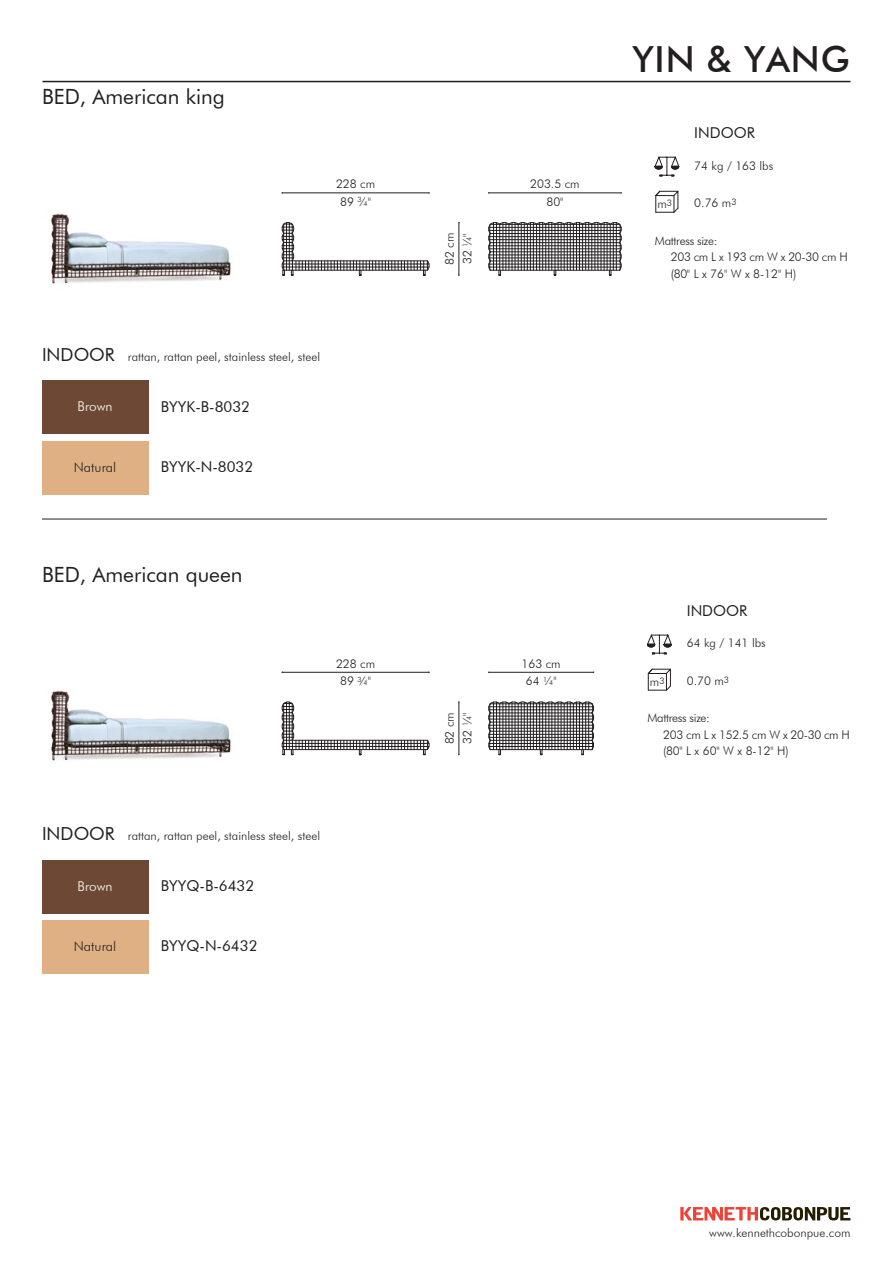
<style>
.page{position:relative;width:893px;height:1263px;background:#fff}
.page>*{position:absolute;margin:0;border:0;box-sizing:border-box;transform-origin:0 0}
.t1{font:500 36px "Futura BT";letter-spacing:.025em;color:#231f20}
.t2{font:21px "Futura BT";color:#231f20}
.t3{font:15px "Futura BT";color:#231f20}
.t4{font:300 13.5px "Futura BT";color:#231f20}
.t5{font:300 13.5px "Futura BT";color:#fff}
.t6{font:300 12px/17.7px "Futura BT";color:#231f20;text-align:center}
.t7{font:300 12px/16.5px "Futura BT";letter-spacing:-.025em;color:#231f20}
.s1{font-size:7.2px}
.s2{font-weight:400;font-size:18px}
.s3{font-size:9px}
</style>
<div class="page">
<svg style="left:680px;top:1207px;width:170px;height:13px"></svg>
<hr style="left:43px;top:81px;width:807px;height:1px;background:#231f20">
<hr style="left:42px;top:519px;width:785px;height:1px;background:#231f20">
<img style="left:51px;top:213px;width:180px;height:71px">
<img style="left:51px;top:690px;width:180px;height:71px">
<hr style="left:282px;top:672px;width:147px;height:1px;background:#231f20">
<hr style="left:459px;top:702px;width:1px;height:53px;background:#231f20">
<svg style="left:282px;top:701px;width:148px;height:54px"></svg>
<hr style="left:489px;top:672px;width:105px;height:1px;background:#231f20">
<svg style="left:488px;top:701px;width:106px;height:54px"></svg>
<hr style="left:489px;top:734px;width:104px;height:1px;background:#231f20">
<hr style="left:533px;top:702px;width:1px;height:48px;background:#231f20">
<hr style="left:530px;top:702px;width:1px;height:48px;background:#231f20">
<hr style="left:524px;top:702px;width:1px;height:48px;background:#231f20">
<hr style="left:521px;top:702px;width:1px;height:48px;background:#231f20">
<hr style="left:515px;top:702px;width:1px;height:48px;background:#231f20">
<hr style="left:512px;top:702px;width:1px;height:48px;background:#231f20">
<hr style="left:506px;top:702px;width:1px;height:48px;background:#231f20">
<hr style="left:503px;top:702px;width:1px;height:48px;background:#231f20">
<hr style="left:496px;top:702px;width:1px;height:48px;background:#231f20">
<hr style="left:493px;top:702px;width:1px;height:48px;background:#231f20">
<hr style="left:282px;top:193px;width:147px;height:1px;background:#231f20">
<hr style="left:459px;top:222px;width:1px;height:53px;background:#231f20">
<svg style="left:282px;top:222px;width:148px;height:54px"></svg>
<hr style="left:489px;top:193px;width:132px;height:1px;background:#231f20">
<svg style="left:488px;top:222px;width:134px;height:54px"></svg>
<hr style="left:585px;top:223px;width:1px;height:47px;background:#231f20">
<hr style="left:588px;top:223px;width:1px;height:47px;background:#231f20">
<hr style="left:582px;top:224px;width:1px;height:46px;background:#231f20">
<div style="left:42px;top:381px;width:106px;height:53px;background:#6d4834"></div>
<div style="left:42px;top:441px;width:106px;height:53px;background:#deb084"></div>
<div style="left:42px;top:860px;width:106px;height:53px;background:#6d4834"></div>
<div style="left:42px;top:920px;width:106px;height:54px;background:#deb084"></div>
<svg style="left:647px;top:634px;width:25px;height:20px"></svg>
<svg style="left:647px;top:668px;width:24px;height:23px"></svg>
<svg style="left:654px;top:156px;width:25px;height:20px"></svg>
<svg style="left:655px;top:190px;width:24px;height:23px"></svg>
<h2 class="t2" style="left:42px;top:84px;width:184px">BED, American king</h2>
<p class="t6" style="left:336px;top:175px;width:41px">228 cm<br>89 <sup>3</sup>⁄<span class="s1">4</span>"</p>
<p class="t6" style="left:42px;top:348px;width:280px"><span class="s2">INDOOR</span> rattan, rattan peel, stainless steel, steel</p>
<p class="t5" style="left:78px;top:398px;width:37px">Brown</p>
<p class="t3" style="left:161px;top:397px;width:91px">BYYK-B-8032</p>
<p class="t4" style="left:74px;top:459px;width:44px">Natural</p>
<p class="t3" style="left:161px;top:458px;width:94px">BYYK-N-8032</p>
<h2 class="t2" style="left:42px;top:562px;width:202px">BED, American queen</h2>
<p class="t6" style="left:336px;top:654px;width:41px">228 cm<br>89 <sup>3</sup>⁄<span class="s1">4</span>"</p>
<p class="t6" style="left:42px;top:827px;width:280px"><span class="s2">INDOOR</span> rattan, rattan peel, stainless steel, steel</p>
<p class="t5" style="left:78px;top:878px;width:37px">Brown</p>
<p class="t3" style="left:161px;top:877px;width:95px">BYYQ-B-6432</p>
<p class="t4" style="left:74px;top:938px;width:44px">Natural</p>
<p class="t3" style="left:161px;top:937px;width:98px">BYYQ-N-6432</p>
<p class="t6" style="left:441px;top:265px;width:34px;text-align:left;rotate:-90deg">82 cm<br>32 <sup>1</sup>⁄<span class="s1">4</span>"</p>
<p class="t6" style="left:530px;top:175px;width:51px">203.5 cm<br>80"</p>
<h1 class="t1" style="left:632px;top:37px;width:219px">YIN &amp; YANG</h1>
<p class="t3" style="left:694px;top:124px;width:62px">INDOOR</p>
<p class="t6" style="left:694px;top:156px;width:81px">74 kg / 163 lbs</p>
<p class="t6" style="left:657px;top:195px;width:16px">m<span class="s3">3</span></p>
<p class="t6" style="left:694px;top:194px;width:44px">0.76 m<sup>3</sup></p>
<p class="t7" style="left:671px;top:232px;width:178px;text-indent:-16px">Mattress size:<br>203 cm L x 193 cm W x 20-30 cm H (80" L x 76" W x 8-12" H)</p>
<p class="t6" style="left:441px;top:744px;width:34px;text-align:left;rotate:-90deg">82 cm<br>32 <sup>1</sup>⁄<span class="s1">4</span>"</p>
<p class="t6" style="left:522px;top:654px;width:41px">163 cm<br>64 <sup>1</sup>⁄<span class="s1">4</span>"</p>
<p class="t3" style="left:687px;top:602px;width:62px">INDOOR</p>
<p class="t6" style="left:687px;top:634px;width:81px">64 kg / 141 lbs</p>
<p class="t6" style="left:650px;top:672px;width:16px">m<span class="s3">3</span></p>
<p class="t6" style="left:687px;top:672px;width:44px">0.70 m<sup>3</sup></p>
<p class="t7" style="left:663px;top:710px;width:188px;text-indent:-16px">Mattress size:<br>203 cm L x 152.5 cm W x 20-30 cm H (80" L x 60" W x 8-12" H)</p>
<p class="t6" style="left:709px;top:1224px;width:143px">www.kennethcobonpue.com</p>
</div>
